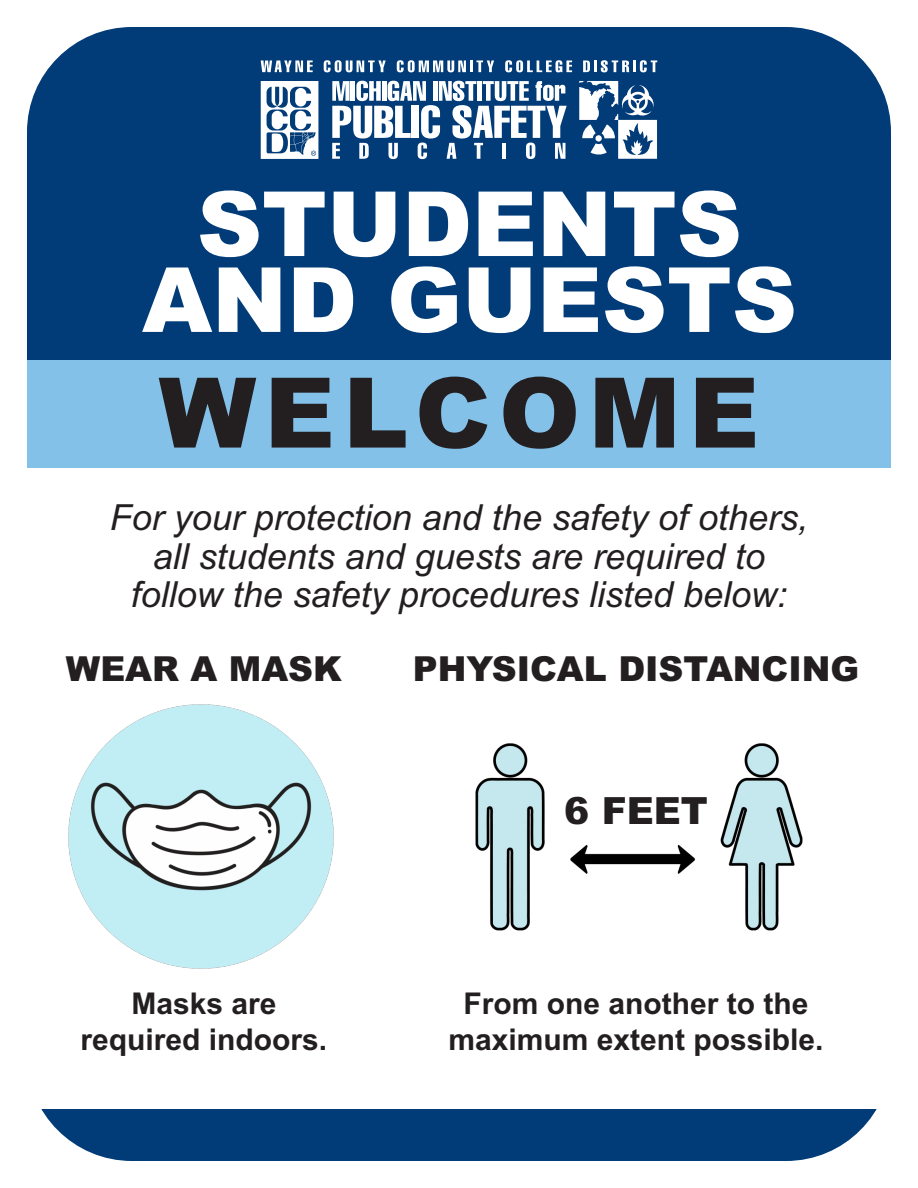
<style>
.page{position:relative;width:918px;height:1188px;background:#fff}
.page>*{position:absolute;margin:0;border:0;box-sizing:border-box;transform-origin:0 0}
.t1{font:900 97.5px "Arial";letter-spacing:.085em;color:#231f20}
.t2{font:900 90px/75.9px "Arial";color:#fff;text-align:center}
.t3{font:900 37.5px "Arial";color:#231f20}
.t4{font:italic 36px/38.7px "Arial";color:#231f20;text-align:center}
.t5{font:900 34.5px "Arial";color:#231f20}
.t6{font:700 30px/36px "Arial";color:#231f20;text-align:center}
</style>
<div class="page">
<div style="left:27px;top:27px;width:864px;height:1134px;background:#023c78;border-radius:105px"></div>
<div style="left:27px;top:360px;width:864px;height:111px;background:#84c1e9"></div>
<div style="left:17px;top:468px;width:886px;height:641px;background:#fff"></div>
<svg style="left:579px;top:81px;width:78px;height:78px"></svg>
<svg style="left:261px;top:60px;width:52px;height:12px"></svg>
<svg style="left:324px;top:60px;width:62px;height:12px"></svg>
<svg style="left:397px;top:60px;width:97px;height:12px"></svg>
<svg style="left:505px;top:60px;width:67px;height:12px"></svg>
<svg style="left:583px;top:60px;width:74px;height:12px"></svg>
<svg style="left:332px;top:81px;width:235px;height:78px"></svg>
<svg style="left:261px;top:81px;width:57px;height:78px"></svg>
<img style="left:68px;top:704px;width:266px;height:265px">
<img style="left:475px;top:743px;width:328px;height:188px">
<p class="t2" style="left:142px;top:187px;width:656px">STUDENTS<br>AND GUESTS</p>
<p class="t1" style="left:159px;top:357px;width:602px">WELCOME</p>
<p class="t4" style="left:110px;top:501px;width:700px">For your protection and the safety of others, all students and guests are required to follow the safety procedures listed below:</p>
<p class="t5" style="left:66px;top:649px;width:278px">WEAR A MASK</p>
<p class="t5" style="left:413px;top:649px;width:448px">PHYSICAL DISTANCING</p>
<p class="t3" style="left:564px;top:790px;width:145px">6 FEET</p>
<p class="t6" style="left:81px;top:985px;width:248px">Masks are required indoors.</p>
<p class="t6" style="left:449px;top:985px;width:377px">From one another to the maximum extent possible.</p>
</div>
